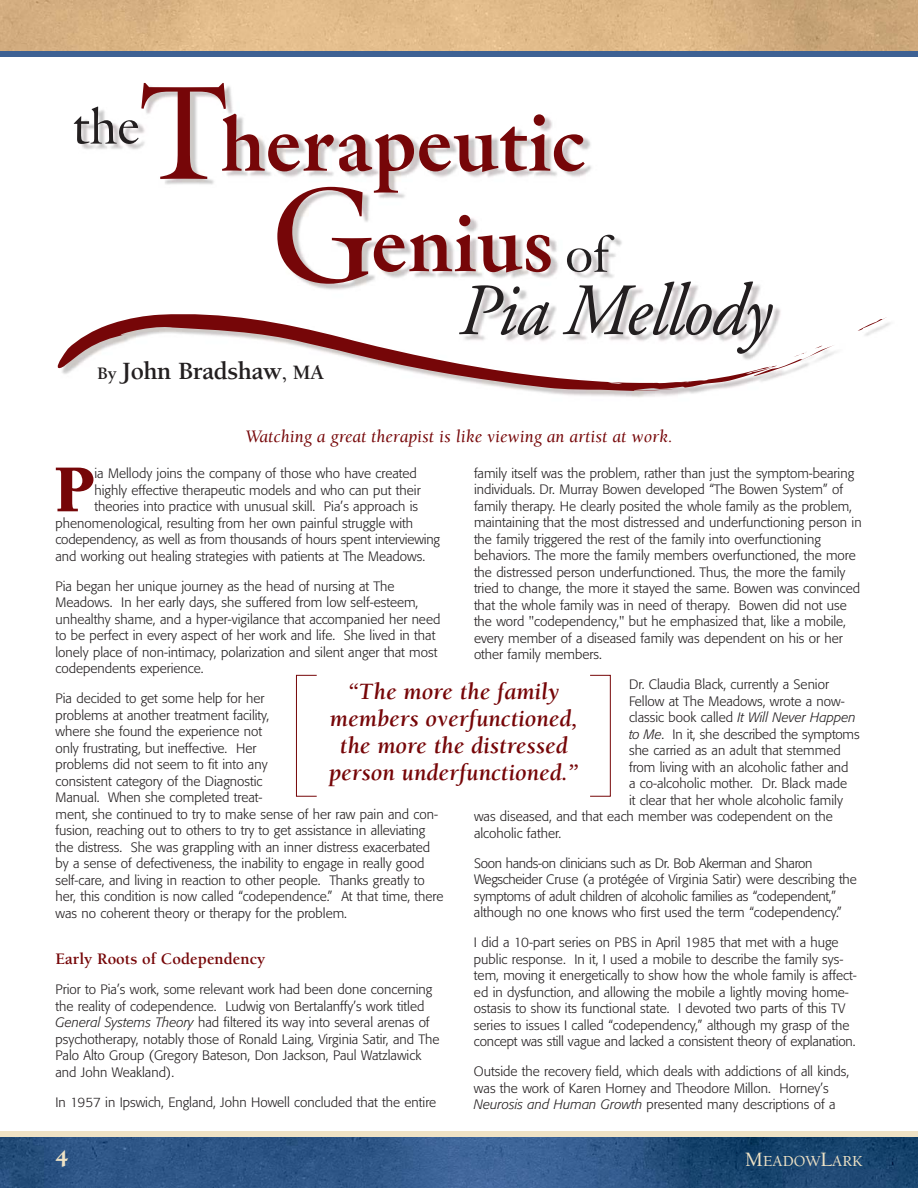
<style>
.page{position:relative;width:918px;height:1188px;background:#fff}
.page>*{position:absolute;margin:0;border:0;box-sizing:border-box;transform-origin:0 0}
.t1{font:900 68.85px "Berkeley";color:#760608}
.t2{font:700 25.5px "Berkeley";letter-spacing:-.015em;color:#231f20}
.t3{font:italic 700 24px/27px "Berkeley";color:#760608;text-align:center}
.t4{font:900 24px "Berkeley";color:#eee2c5}
.t5{font:italic 18px "Berkeley";color:#760608}
.t6{font:700 16.5px "Berkeley";color:#760608}
.t7{font:500 15.75px "Berkeley";color:#eee2c5}
.t8{font:300 13.5px/16.5px "Formata";color:#231f20}
.t9{font:300 13.5px/16.5px "Formata";letter-spacing:-.02em;color:#231f20}
.s1{font-size:18px}
.s2{font-size:21px}
.s3{font-style:italic}
</style>
<div class="page">
<img style="left:0;top:1137px;width:918px;height:51px">
<img style="left:0;top:0;width:918px;height:51px">
<div style="left:0;top:51px;width:918px;height:6px;background:#3e6193"></div>
<div style="left:0;top:1131px;width:918px;height:6px;background:#eee2c5"></div>
<div style="left:590px;top:675px;width:21px;height:122px;border:1px solid #760608"></div>
<div style="left:296px;top:675px;width:21px;height:122px;border:1px solid #760608"></div>
<svg style="left:858px;top:317px;width:29px;height:14px"></svg>
<svg style="left:57px;top:343px;width:692px;height:48px"></svg>
<svg style="left:74px;top:83px;width:762px;height:300px"></svg>
<h2 class="t2" style="left:97px;top:361px;width:229px"><span class="s1">By</span> John Bradshaw<span class="s2">, MA</span></h2>
<h3 class="t5" style="left:245px;top:429px;width:429px">Watching a great therapist is like viewing an artist at work.</h3>
<p class="t8" style="left:474px;top:466px;width:389px">family itself was the problem, rather than just the symptom-bearing individuals. Dr. Murray Bowen developed “The Bowen System” of family therapy. He clearly posited the whole family as the problem, maintaining that the most distressed and underfunctioning person in the family triggered the rest of the family into overfunctioning behaviors. The more the family members overfunctioned, the more the distressed person underfunctioned. Thus, the more the family tried to change, the more it stayed the same. Bowen was convinced that the whole family was in need of therapy. Bowen did not use the word "codependency," but he emphasized that, like a mobile, every member of a diseased family was dependent on his or her other family members.</p>
<p class="t8" style="left:629px;top:677px;width:201px">Dr. Claudia Black, currently a Senior</p>
<p class="t8" style="left:629px;top:694px;width:217px">Fellow at The Meadows, wrote a now-</p>
<p class="t8" style="left:629px;top:710px;width:228px">classic book called <span class="s3">It Will Never Happen</span></p>
<p class="t8" style="left:629px;top:727px;width:232px"><span class="s3">to Me</span>. In it, she described the symptoms</p>
<p class="t8" style="left:629px;top:743px;width:213px">she carried as an adult that stemmed</p>
<p class="t8" style="left:629px;top:760px;width:221px">from living with an alcoholic father and</p>
<p class="t8" style="left:629px;top:776px;width:220px">a co-alcoholic mother. Dr. Black made</p>
<p class="t8" style="left:629px;top:793px;width:215px">it clear that her whole alcoholic family</p>
<p class="t8" style="left:474px;top:809px;width:360px">was diseased, and that each member was codependent on the</p>
<p class="t8" style="left:474px;top:826px;width:89px">alcoholic father.</p>
<p class="t9" style="left:474px;top:856px;width:385px">Soon hands-on clinicians such as Dr. Bob Akerman and Sharon Wegscheider Cruse (a protégée of Virginia Satir) were describing the symptoms of adult children of alcoholic families as “codependent,” although no one knows who first used the term “codependency.”</p>
<p class="t8" style="left:474px;top:935px;width:384px">I did a 10-part series on PBS in April 1985 that met with a huge public response. In it, I used a mobile to describe the family sys&shy;tem, moving it energetically to show how the whole family is affect&shy;ed in dysfunction, and allowing the mobile a lightly moving home&shy;ostasis to show its functional state. I devoted two parts of this TV series to issues I called “codependency,” although my grasp of the concept was still vague and lacked a consistent theory of explanation.</p>
<p class="t8" style="left:474px;top:1064px;width:377px">Outside the recovery field, which deals with addictions of all kinds, was the work of Karen Horney and Theodore Millon. Horney’s<br><span class="s3">Neurosis and Human Growth</span> presented many descriptions of a</p>
<h1 class="t1" style="left:54px;top:463px;width:42px">P</h1>
<p class="t8" style="left:94px;top:466px;width:324px">ia Mellody joins the company of those who have created</p>
<p class="t8" style="left:94px;top:483px;width:328px">highly effective therapeutic models and who can put their</p>
<p class="t8" style="left:94px;top:499px;width:325px">theories into practice with unusual skill. Pia’s approach is</p>
<p class="t8" style="left:55px;top:516px;width:359px">phenomenological, resulting from her own painful struggle with</p>
<p class="t8" style="left:55px;top:532px;width:386px">codependency, as well as from thousands of hours spent interviewing</p>
<p class="t8" style="left:55px;top:549px;width:371px">and working out healing strategies with patients at The Meadows.</p>
<p class="t8" style="left:55px;top:579px;width:386px">Pia began her unique journey as the head of nursing at The Meadows. In her early days, she suffered from low self-esteem, unhealthy shame, and a hyper-vigilance that accompanied her need to be perfect in every aspect of her work and life. She lived in that lonely place of non-intimacy, polarization and silent anger that most codependents experience.</p>
<p class="t8" style="left:55px;top:691px;width:390px">Pia decided to get some help for her<br>problems at another treatment facility,<br>where she found the experience not<br>only frustrating, but ineffective. Her<br>problems did not seem to fit into any<br>consistent category of the Diagnostic<br>Manual. When she completed treat-<br>ment, she continued to try to make sense of her raw pain and con&shy;fusion, reaching out to others to try to get assistance in alleviating the distress. She was grappling with an inner distress exacerbated by a sense of defectiveness, the inability to engage in really good self-care, and living in reaction to other people. Thanks greatly to her, this condition is now called “codependence.” At that time, there was no coherent theory or therapy for the problem.</p>
<p class="t6" style="left:56px;top:953px;width:211px">Early Roots of Codependency</p>
<p class="t8" style="left:56px;top:982px;width:385px">Prior to Pia’s work, some relevant work had been done concerning the reality of codependence. Ludwig von Bertalanffy’s work titled <span class="s3">General Systems Theory</span> had filtered its way into several arenas of psychotherapy, notably those of Ronald Laing, Virginia Satir, and The Palo Alto Group (Gregory Bateson, Don Jackson, Paul Watzlawick and John Weakland).</p>
<p class="t8" style="left:56px;top:1095px;width:382px">In 1957 in Ipswich, England, John Howell concluded that the entire</p>
<h3 class="t3" style="left:329px;top:681px;width:251px">“The more the family members overfunctioned, the more the distressed person underfunctioned.”</h3>
<h3 class="t4" style="left:56px;top:1149px;width:15px">4</h3>
<p class="t7" style="left:745px;top:1155px;width:119px"><span class="s2">M</span>EADOW<span class="s2">L</span>ARK</p>
</div>
